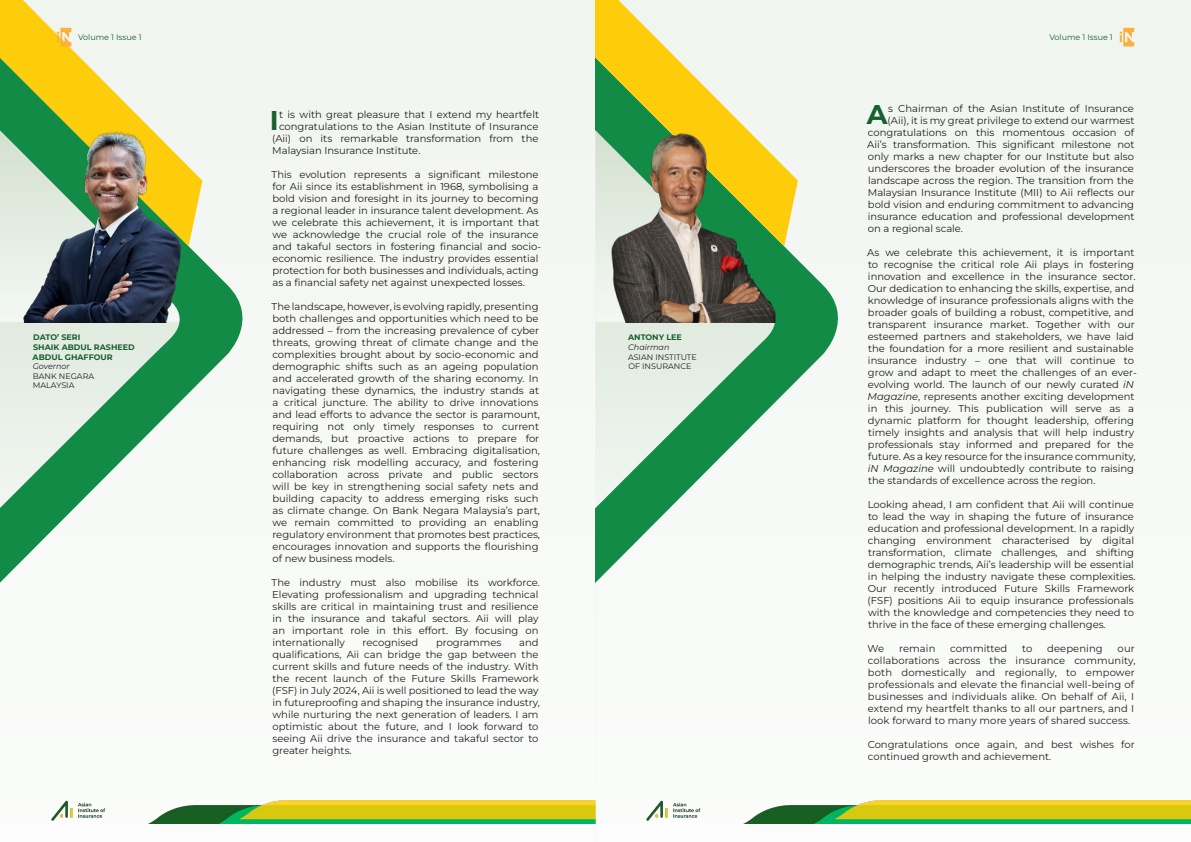
<style>
.page{position:relative;width:1191px;height:842px;background:#fff}
.page>*{position:absolute;margin:0;border:0;box-sizing:border-box;transform-origin:0 0}
.t1{font:700 27.1px "Montserrat";color:#195f30}
.t2{font:10px/12px "Montserrat";color:#231f20}
.t3{font:700 8px "Montserrat";color:#195f30}
.t4{font:8px/9.6px "Montserrat";color:#231f20}
.t5{font:8px "Montserrat";color:#195f30}
.t6{font:italic 8px "Montserrat";color:#231f20}
.s1{font-style:italic}
</style>
<div class="page">
<div style="left:0;top:0;width:595px;height:842px;background:#f6f9f6"></div>
<svg style="left:0;top:180px;width:243px;height:403px"></svg>
<svg style="left:0;top:0;width:202px;height:246px"></svg>
<img style="left:51px;top:800px;width:544px;height:23px">
<div style="left:595px;top:0;width:596px;height:842px;background:#f6f9f6"></div>
<svg style="left:595px;top:246px;width:243px;height:337px"></svg>
<svg style="left:595px;top:0;width:203px;height:246px"></svg>
<img style="left:646px;top:800px;width:545px;height:23px">
<svg style="left:1119px;top:28px;width:15px;height:18px"></svg>
<svg style="left:57px;top:28px;width:14px;height:18px"></svg>
<img style="left:20px;top:126px;width:163px;height:196px">
<img style="left:604px;top:122px;width:174px;height:200px">
<p class="t5" style="left:78px;top:32px;width:65px">Volume 1 Issue 1</p>
<p class="t5" style="left:1049px;top:32px;width:65px">Volume 1 Issue 1</p>
<p class="t3" style="left:33px;top:332px;width:49px">DATO’ SERI</p>
<p class="t3" style="left:33px;top:342px;width:103px">SHAIK ABDUL RASHEED</p>
<p class="t3" style="left:33px;top:351px;width:82px">ABDUL GHAFFOUR</p>
<p class="t6" style="left:33px;top:361px;width:38px">Governor</p>
<p class="t4" style="left:33px;top:371px;width:63px">BANK NEGARA</p>
<p class="t4" style="left:33px;top:381px;width:43px">MALAYSIA</p>
<p class="t1" style="left:270px;top:103px;width:10px">I</p>
<p class="t2" style="left:279px;top:108px;width:261px">t is with great pleasure that I extend my heartfelt</p>
<p class="t2" style="left:279px;top:120px;width:261px">congratulations to the Asian Institute of Insurance</p>
<p class="t2" style="left:272px;top:132px;width:268px">(Aii) on its remarkable transformation from the</p>
<p class="t2" style="left:272px;top:144px;width:150px">Malaysian Insurance Institute.</p>
<p class="t2" style="left:272px;top:168px;width:271px">This evolution represents a significant milestone for Aii since its establishment in 1968, symbolising a bold vision and foresight in its journey to becoming a regional leader in insurance talent development. As we celebrate this achievement, it is important that we acknowledge the crucial role of the insurance and takaful sectors in fostering financial and socio&shy;economic resilience. The industry provides essential protection for both businesses and individuals, acting as a financial safety net against unexpected losses.</p>
<p class="t2" style="left:272px;top:300px;width:270px">The landscape, however, is evolving rapidly, presenting both challenges and opportunities which need to be addressed – from the increasing prevalence of cyber threats, growing threat of climate change and the complexities brought about by socio-economic and demographic shifts such as an ageing population and accelerated growth of the sharing economy. In navigating these dynamics, the industry stands at a critical juncture. The ability to drive innovations and lead efforts to advance the sector is paramount, requiring not only timely responses to current demands, but proactive actions to prepare for future challenges as well. Embracing digitalisation, enhancing risk modelling accuracy, and fostering collaboration across private and public sectors will be key in strengthening social safety nets and building capacity to address emerging risks such as climate change. On Bank Negara Malaysia’s part, we remain committed to providing an enabling regulatory environment that promotes best practices, encourages innovation and supports the flourishing of new business models.</p>
<p class="t2" style="left:272px;top:576px;width:270px">The industry must also mobilise its workforce.<br>Elevating professionalism and upgrading technical skills are critical in maintaining trust and resilience in the insurance and takaful sectors. Aii will play an important role in this effort. By focusing on internationally</p>
<p class="t2" style="left:272px;top:636px;width:269px;text-indent:247px">and qualifications, Aii can bridge the gap between the current skills and future needs of the industry. With the recent launch of the Future Skills Framework (FSF) in July 2024, Aii is well positioned to lead the way in futureproofing and shaping the insurance industry, while nurturing the next generation of leaders. I am optimistic about the future, and I look forward to seeing Aii drive the insurance and takaful sector to greater heights.</p>
<p class="t2" style="left:362px;top:636px;width:57px">recognised</p>
<p class="t2" style="left:436px;top:636px;width:67px">programmes</p>
<p class="t3" style="left:628px;top:332px;width:55px">ANTONY LEE</p>
<p class="t6" style="left:628px;top:342px;width:43px">Chairman</p>
<p class="t4" style="left:628px;top:352px;width:70px">ASIAN INSTITUTE<br>OF INSURANCE</p>
<p class="t1" style="left:867px;top:97px;width:22px">A</p>
<p class="t2" style="left:888px;top:102px;width:247px">s Chairman of the Asian Institute of Insurance</p>
<p class="t2" style="left:887px;top:114px;width:248px">(Aii), it is my great privilege to extend our warmest</p>
<p class="t2" style="left:868px;top:126px;width:268px">congratulations on this momentous occasion of</p>
<p class="t2" style="left:867px;top:138px;width:269px">Aii’s transformation. This significant milestone not</p>
<p class="t2" style="left:868px;top:150px;width:267px">only marks a new chapter for our Institute but also</p>
<p class="t2" style="left:868px;top:162px;width:268px">underscores the broader evolution of the insurance</p>
<p class="t2" style="left:868px;top:174px;width:267px">landscape across the region. The transition from the</p>
<p class="t2" style="left:867px;top:186px;width:268px">Malaysian Insurance Institute (MII) to Aii reflects our</p>
<p class="t2" style="left:868px;top:198px;width:268px">bold vision and enduring commitment to advancing</p>
<p class="t2" style="left:868px;top:210px;width:268px">insurance education and professional development</p>
<p class="t2" style="left:868px;top:222px;width:97px">on a regional scale.</p>
<p class="t2" style="left:867px;top:246px;width:271px">As we celebrate this achievement, it is important to recognise the critical role Aii plays in fostering innovation and excellence in the insurance sector.<br>Our dedication to enhancing the skills, expertise, and knowledge of insurance professionals aligns with the broader goals of building a robust, competitive, and transparent insurance market. Together with our esteemed partners and stakeholders, we have laid the foundation for a more resilient and sustainable insurance industry – one that will continue to grow and adapt to meet the challenges of an ever&shy;evolving world. The launch of our newly curated <span class="s1">iN Magazine</span>, represents another exciting development in this journey. This publication will serve as a dynamic platform for thought leadership, offering timely insights and analysis that will help industry professionals stay informed and prepared for the future. As a key resource for the insurance community, <span class="s1">iN Magazine</span> will undoubtedly contribute to raising the standards of excellence across the region.</p>
<p class="t2" style="left:867px;top:498px;width:269px">Looking ahead, I am confident that Aii will continue to lead the way in shaping the future of insurance education and professional development. In a rapidly changing environment characterised by digital transformation, climate challenges, and shifting demographic trends, Aii’s leadership will be essential in helping the industry navigate these complexities.<br>Our recently introduced Future Skills Framework (FSF) positions Aii to equip insurance professionals with the knowledge and competencies they need to thrive in the face of these emerging challenges.</p>
<p class="t2" style="left:867px;top:642px;width:18px">We</p>
<p class="t2" style="left:899px;top:642px;width:38px">remain</p>
<p class="t2" style="left:950px;top:642px;width:59px">committed</p>
<p class="t2" style="left:1022px;top:642px;width:12px">to</p>
<p class="t2" style="left:1047px;top:642px;width:57px">deepening</p>
<p class="t2" style="left:868px;top:642px;width:269px;text-indent:250px">our collaborations across the insurance community, both domestically and regionally, to empower professionals and elevate the financial well-being of businesses and individuals alike. On behalf of Aii, I extend my heartfelt thanks to all our partners, and I look forward to many more years of shared success.</p>
<p class="t2" style="left:867px;top:738px;width:268px">Congratulations once again, and best wishes for continued growth and achievement.</p>
</div>
